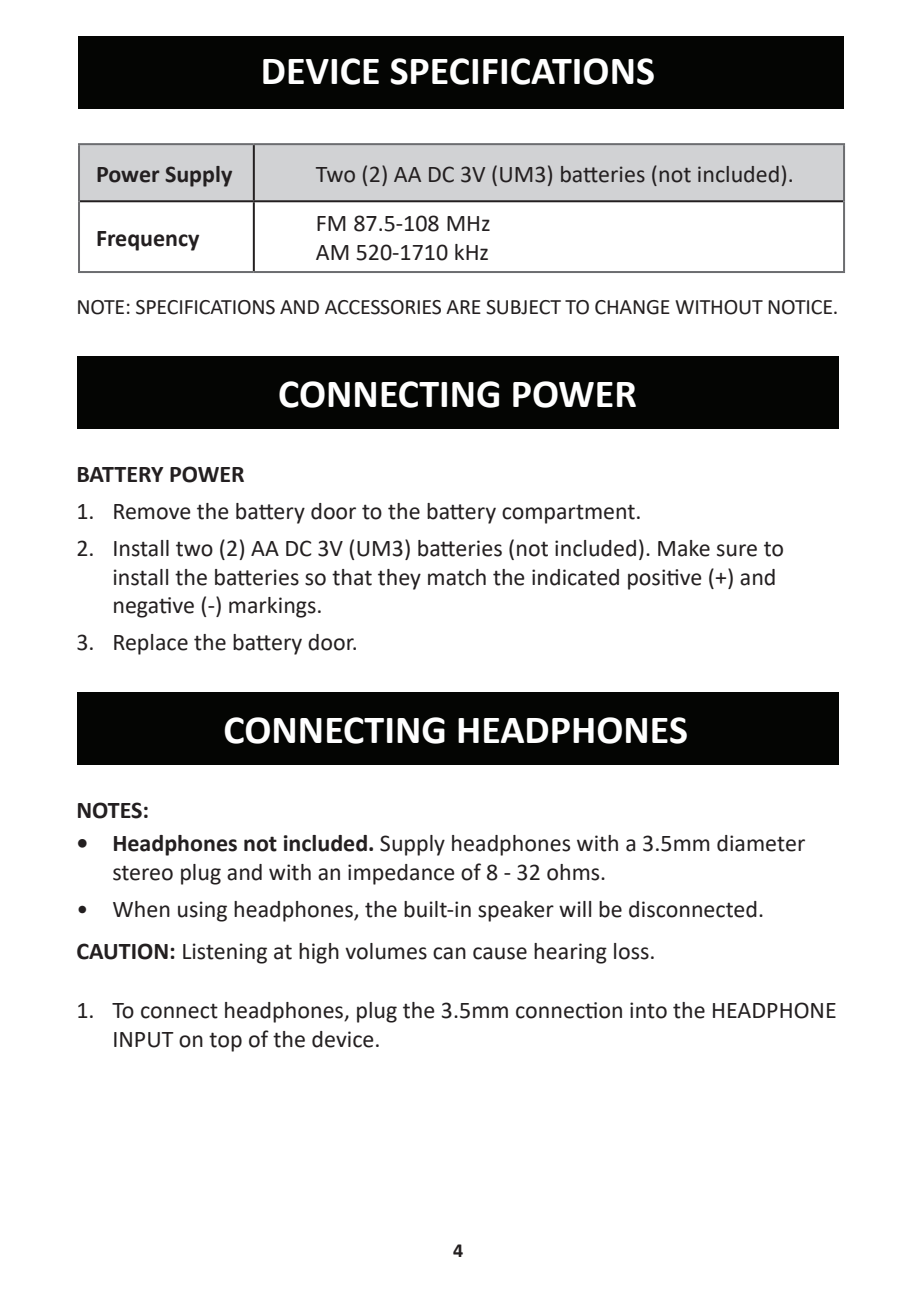
<style>
.page{position:relative;width:918px;height:1298px;background:#fff}
.page>*{position:absolute;margin:0;border:0;box-sizing:border-box;transform-origin:0 0}
.Heading_1{font:700 40px "Calibri";color:#fff}
.Heading_2{font:24px/28.8px "Calibri";color:#231f20}
.Heading_2-2{font:700 24px "Calibri";color:#231f20}
.t1{font:22px "Calibri";letter-spacing:-.01em;color:#231f20}
.t2{font:700 20px "Calibri";color:#231f20}
.s1{font-weight:700}
</style>
<div class="page">
<div style="left:78px;top:356px;width:761px;height:72px;background:#040503"></div>
<div style="left:78px;top:692px;width:761px;height:72px;background:#040503"></div>
<div style="left:78px;top:36px;width:765px;height:72px;background:#040503"></div>
<div style="left:80px;top:145px;width:762px;height:55px;background:#d1d2d4"></div>
<hr style="left:78px;top:143px;width:176px;height:2px;background:#6c6d70">
<hr style="left:78px;top:145px;width:2px;height:56px;background:#6c6d70">
<hr style="left:254px;top:143px;width:590px;height:2px;background:#6c6d70">
<hr style="left:842px;top:145px;width:2px;height:56px;background:#6c6d70">
<hr style="left:78px;top:201px;width:2px;height:70px;background:#6c6d70">
<hr style="left:842px;top:201px;width:2px;height:70px;background:#6c6d70">
<hr style="left:78px;top:271px;width:176px;height:2px;background:#6c6d70">
<hr style="left:254px;top:271px;width:590px;height:2px;background:#6c6d70">
<hr style="left:253px;top:145px;width:2px;height:55px;background:#231f20">
<hr style="left:80px;top:200px;width:174px;height:2px;background:#231f20">
<hr style="left:254px;top:200px;width:588px;height:2px;background:#231f20">
<hr style="left:253px;top:202px;width:2px;height:69px;background:#231f20">
<p class="Heading_1" style="left:261px;top:42px;width:395px">DEVICE SPECIFICATIONS</p>
<p class="Heading_2-2" style="left:96px;top:157px;width:138px">Power Supply</p>
<p class="Heading_2" style="left:316px;top:159px;width:479px">Two (2) AA DC 3V (UM3) batteries (not included).</p>
<p class="Heading_2" style="left:316px;top:208px;width:176px">FM 87.5-108 MHz<br>AM 520-1710 kHz</p>
<p class="t1" style="left:76px;top:291px;width:763px">NOTE: SPECIFICATIONS AND ACCESSORIES ARE SUBJECT TO CHANGE WITHOUT NOTICE.</p>
<p class="Heading_2-2" style="left:96px;top:221px;width:105px">Frequency</p>
<p class="Heading_1" style="left:278px;top:365px;width:360px">CONNECTING POWER</p>
<p class="Heading_2-2" style="left:76px;top:457px;width:170px">BATTERY POWER</p>
<p class="Heading_2" style="left:76px;top:496px;width:566px">1. Remove the battery door to the battery compartment.</p>
<p class="Heading_2" style="left:112px;top:533px;width:673px;text-indent:-36px">2. Install two (2) AA DC 3V (UM3) batteries (not included). Make sure to install the batteries so that they match the indicated positive (+) and negative (-) markings.</p>
<p class="Heading_2" style="left:76px;top:627px;width:283px">3. Replace the battery door.</p>
<p class="Heading_1" style="left:223px;top:701px;width:465px">CONNECTING HEADPHONES</p>
<p class="Heading_2-2" style="left:76px;top:793px;width:74px">NOTES:</p>
<p class="Heading_2" style="left:112px;top:828px;width:694px;text-indent:-36px"><span class="s1">• Headphones not included.</span> Supply headphones with a 3.5mm diameter stereo plug and with an impedance of 8 - 32 ohms.</p>
<p class="Heading_2" style="left:76px;top:893px;width:689px">• When using headphones, the built-in speaker will be disconnected.</p>
<p class="Heading_2" style="left:76px;top:935px;width:580px"><span class="s1">CAUTION:</span> Listening at high volumes can cause hearing loss.</p>
<p class="Heading_2" style="left:112px;top:995px;width:725px;text-indent:-36px">1. To connect headphones, plug the 3.5mm connection into the HEADPHONE<br>INPUT on top of the device.</p>
<p class="t2" style="left:453px;top:1235px;width:12px">4</p>
</div>
